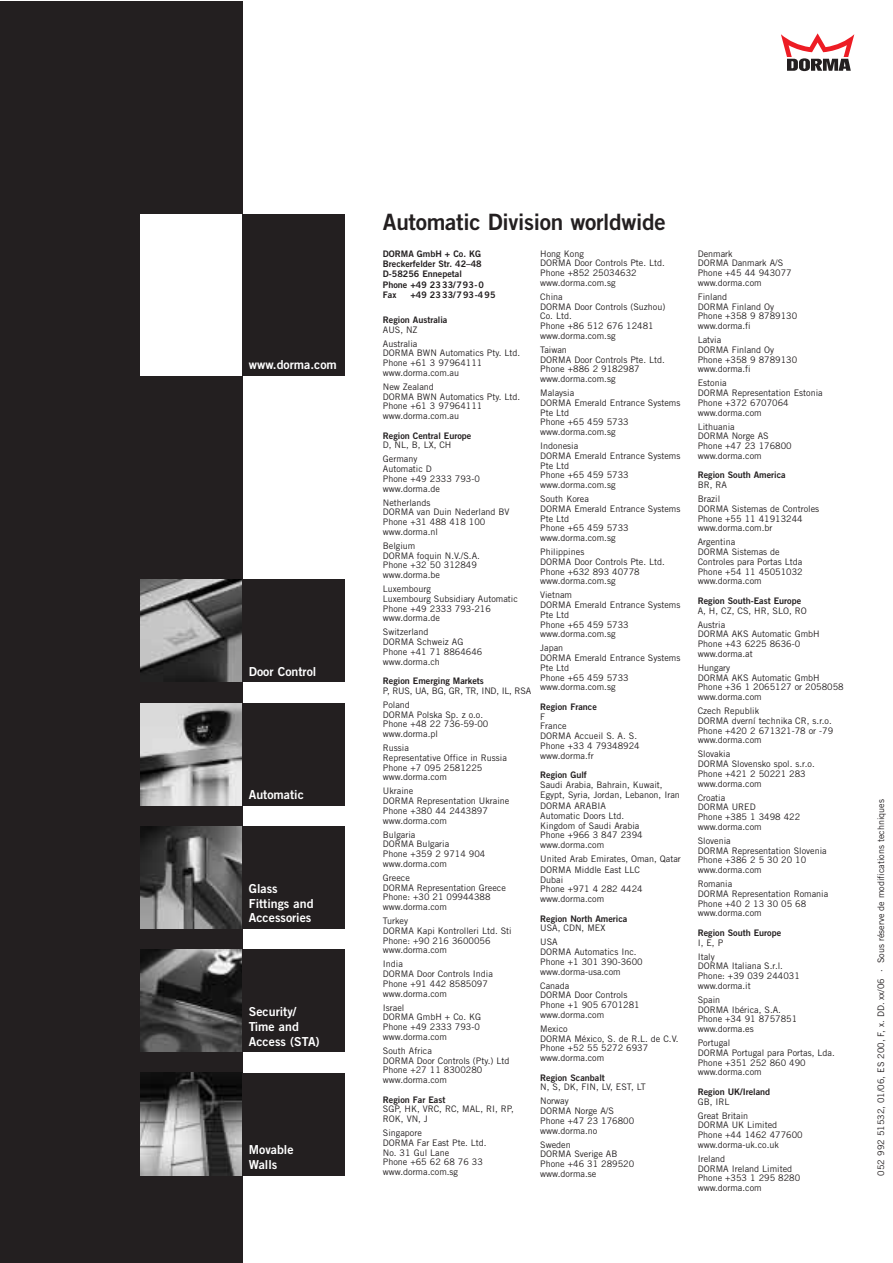
<style>
.page{position:relative;width:893px;height:1263px;background:#fff}
.page>*{position:absolute;margin:0;border:0;box-sizing:border-box;transform-origin:0 0}
.t1{font:22.5px "Trade Gothic Bold Two";letter-spacing:-.01em;color:#231f20}
.t2{font:12.3px/14.9px "Trade Gothic Bold Two";color:#fff}
.t3{font:9px/9.8px "Trade Gothic";color:#231f20}
.t4{font:9px/10.4px "Trade Gothic Bold Two";color:#231f20}
.t5{font:9px/14px "Trade Gothic";letter-spacing:-.025em;color:#231f20}
</style>
<div class="page">
<svg style="left:781px;top:33px;width:73px;height:38px"></svg>
<div style="left:0;top:2px;width:242px;height:1261px;background:#231f20"></div>
<img style="left:140px;top:580px;width:102px;height:102px">
<div style="left:140px;top:214px;width:102px;height:162px;background:#fff"></div>
<img style="left:140px;top:703px;width:102px;height:102px">
<img style="left:140px;top:826px;width:102px;height:102px">
<img style="left:140px;top:950px;width:102px;height:102px">
<img style="left:140px;top:1073px;width:102px;height:102px">
<div style="left:242px;top:214px;width:102px;height:162px;background:#231f20"></div>
<div style="left:242px;top:580px;width:102px;height:102px;background:#231f20"></div>
<div style="left:242px;top:703px;width:102px;height:102px;background:#231f20"></div>
<div style="left:242px;top:826px;width:102px;height:102px;background:#231f20"></div>
<div style="left:242px;top:950px;width:102px;height:102px;background:#231f20"></div>
<div style="left:242px;top:1073px;width:102px;height:102px;background:#231f20"></div>
<h2 class="t2" style="left:249px;top:359px;width:89px">www.dorma.com</h2>
<h2 class="t2" style="left:249px;top:665px;width:69px">Door Control</h2>
<h2 class="t2" style="left:249px;top:788px;width:56px">Automatic</h2>
<h2 class="t2" style="left:249px;top:882px;width:66px">Glass<br>Fittings and<br>Accessories</h2>
<h2 class="t2" style="left:249px;top:1005px;width:72px">Security/<br>Time and<br>Access (STA)</h2>
<h2 class="t2" style="left:249px;top:1144px;width:46px">Movable<br>Walls</h2>
<h1 class="t1" style="left:383px;top:214px;width:284px">Automatic Division worldwide</h1>
<p class="t4" style="left:383px;top:249px;width:103px">DORMA GmbH + Co. KG<br>Breckerfelder Str. 42–48<br>D-58256 Ennepetal<br>Phone +49 2333/793-0<br>Fax</p>
<p class="t4" style="left:410px;top:291px;width:86px">+49 2333/793-495</p>
<p class="t4" style="left:383px;top:315px;width:66px">Region Australia</p>
<p class="t3" style="left:383px;top:323px;width:36px;line-height:14px">AUS, NZ<br>Australia</p>
<p class="t3" style="left:383px;top:349px;width:139px">DORMA BWN Automatics Pty. Ltd.<br>Phone +61 3 97964111 www.dorma.com.au</p>
<p class="t3" style="left:383px;top:383px;width:139px">New Zealand<br>DORMA BWN Automatics Pty. Ltd.<br>Phone +61 3 97964111 www.dorma.com.au</p>
<p class="t4" style="left:383px;top:431px;width:90px">Region Central Europe</p>
<p class="t3" style="left:383px;top:439px;width:70px;line-height:14px">D, NL, B, LX, CH<br>Germany</p>
<p class="t3" style="left:383px;top:465px;width:98px">Automatic D<br>Phone +49 2333 793-0 www.dorma.de</p>
<p class="t3" style="left:383px;top:498px;width:128px">Netherlands<br>DORMA van Duin Nederland BV<br>Phone +31 488 418 100 www.dorma.nl</p>
<p class="t3" style="left:383px;top:542px;width:99px">Belgium<br>DORMA foquin N.V./S.A.<br>Phone +32 50 312849 www.dorma.be</p>
<p class="t3" style="left:383px;top:585px;width:137px">Luxembourg<br>Luxembourg Subsidiary Automatic<br>Phone +49 2333 793-216 www.dorma.de</p>
<p class="t3" style="left:383px;top:628px;width:101px">Switzerland<br>DORMA Schweiz AG<br>Phone +41 71 8864646 www.dorma.ch</p>
<p class="t4" style="left:383px;top:677px;width:103px">Region Emerging Markets</p>
<p class="t5" style="left:383px;top:685px;width:150px">P, RUS, UA, BG, GR, TR, IND, IL, RSA<br>Poland</p>
<p class="t3" style="left:383px;top:710px;width:107px">DORMA Polska Sp. z o.o.<br>Phone +48 22 736-59-00 www.dorma.pl</p>
<p class="t3" style="left:383px;top:744px;width:126px">Russia<br>Representative Office in Russia<br>Phone +7 095 2581225 www.dorma.com</p>
<p class="t3" style="left:383px;top:787px;width:128px">Ukraine<br>DORMA Representation Ukraine<br>Phone +380 44 2443897 www.dorma.com</p>
<p class="t3" style="left:383px;top:830px;width:104px">Bulgaria<br>DORMA Bulgaria<br>Phone +359 2 9714 904 www.dorma.com</p>
<p class="t3" style="left:383px;top:874px;width:125px">Greece<br>DORMA Representation Greece<br>Phone: +30 21 09944388 www.dorma.com</p>
<p class="t3" style="left:383px;top:917px;width:130px">Turkey<br>DORMA Kapi Kontrolleri Ltd. Sti<br>Phone: +90 216 3600056 www.dorma.com</p>
<p class="t3" style="left:383px;top:960px;width:112px">India<br>DORMA Door Controls India<br>Phone +91 442 8585097 www.dorma.com</p>
<p class="t3" style="left:383px;top:1003px;width:100px">Israel<br>DORMA GmbH + Co. KG<br>Phone +49 2333 793-0 www.dorma.com</p>
<p class="t3" style="left:383px;top:1047px;width:128px">South Africa<br>DORMA Door Controls (Pty.) Ltd<br>Phone +27 11 8300280 www.dorma.com</p>
<p class="t4" style="left:383px;top:1095px;width:64px">Region Far East</p>
<p class="t3" style="left:383px;top:1105px;width:132px">SGP, HK, VRC, RC, MAL, RI, RP,<br>ROK, VN, J</p>
<p class="t3" style="left:383px;top:1129px;width:105px">Singapore<br>DORMA Far East Pte. Ltd.<br>No. 31 Gul Lane<br>Phone +65 62 68 76 33 www.dorma.com.sg</p>
<p class="t3" style="left:540px;top:249px;width:126px">Hong Kong<br>DORMA Door Controls Pte. Ltd.<br>Phone +852 25034632 www.dorma.com.sg</p>
<p class="t3" style="left:540px;top:293px;width:127px">China<br>DORMA Door Controls (Suzhou)<br>Co. Ltd.<br>Phone +86 512 676 12481 www.dorma.com.sg</p>
<p class="t3" style="left:540px;top:346px;width:126px">Taiwan<br>DORMA Door Controls Pte. Ltd.<br>Phone +886 2 9182987 www.dorma.com.sg</p>
<p class="t3" style="left:540px;top:389px;width:142px">Malaysia<br>DORMA Emerald Entrance Systems<br>Pte Ltd<br>Phone +65 459 5733 www.dorma.com.sg</p>
<p class="t3" style="left:540px;top:442px;width:142px">Indonesia<br>DORMA Emerald Entrance Systems<br>Pte Ltd<br>Phone +65 459 5733 www.dorma.com.sg</p>
<p class="t3" style="left:540px;top:495px;width:142px">South Korea<br>DORMA Emerald Entrance Systems<br>Pte Ltd<br>Phone +65 459 5733 www.dorma.com.sg</p>
<p class="t3" style="left:540px;top:548px;width:126px">Philippines<br>DORMA Door Controls Pte. Ltd.<br>Phone +632 893 40778 www.dorma.com.sg</p>
<p class="t3" style="left:540px;top:591px;width:142px">Vietnam<br>DORMA Emerald Entrance Systems<br>Pte Ltd<br>Phone +65 459 5733 www.dorma.com.sg</p>
<p class="t3" style="left:540px;top:644px;width:142px">Japan<br>DORMA Emerald Entrance Systems<br>Pte Ltd<br>Phone +65 459 5733 www.dorma.com.sg</p>
<p class="t4" style="left:540px;top:702px;width:58px">Region France</p>
<p class="t3" style="left:540px;top:712px;width:101px">F<br>France<br>DORMA Accueil S. A. S.<br>Phone +33 4 79348924 www.dorma.fr</p>
<p class="t4" style="left:540px;top:771px;width:48px">Region Gulf</p>
<p class="t3" style="left:540px;top:781px;width:141px">Saudi Arabia, Bahrain, Kuwait,<br>Egypt, Syria, Jordan, Lebanon, Iran</p>
<p class="t3" style="left:540px;top:802px;width:104px">DORMA ARABIA<br>Automatic Doors Ltd.<br>Kingdom of Saudi Arabia<br>Phone +966 3 847 2394 www.dorma.com</p>
<p class="t3" style="left:540px;top:855px;width:142px">United Arab Emirates, Oman, Qatar<br>DORMA Middle East LLC<br>Dubai<br>Phone +971 4 282 4424 www.dorma.com</p>
<p class="t4" style="left:540px;top:914px;width:89px">Region North America</p>
<p class="t3" style="left:540px;top:922px;width:67px;line-height:14px">USA, CDN, MEX<br>USA</p>
<p class="t3" style="left:540px;top:948px;width:104px">DORMA Automatics Inc.<br>Phone +1 301 390-3600 www.dorma-usa.com</p>
<p class="t3" style="left:540px;top:981px;width:101px">Canada<br>DORMA Door Controls<br>Phone +1 905 6701281 www.dorma.com</p>
<p class="t3" style="left:540px;top:1025px;width:140px">Mexico<br>DORMA México, S. de R.L. de C.V.<br>Phone +52 55 5272 6937 www.dorma.com</p>
<p class="t4" style="left:540px;top:1073px;width:66px">Region Scanbalt</p>
<p class="t3" style="left:540px;top:1081px;width:107px;line-height:14px">N, S, DK, FIN, LV, EST, LT<br>Norway</p>
<p class="t3" style="left:540px;top:1107px;width:95px">DORMA Norge A/S<br>Phone +47 23 176800 www.dorma.no</p>
<p class="t3" style="left:540px;top:1140px;width:95px">Sweden<br>DORMA Sverige AB<br>Phone +46 31 289520 www.dorma.se</p>
<p class="t3" style="left:697px;top:249px;width:95px">Denmark<br>DORMA Danmark A/S<br>Phone +45 44 943077 www.dorma.com</p>
<p class="t3" style="left:697px;top:293px;width:101px">Finland<br>DORMA Finland Oy<br>Phone +358 9 8789130 www.dorma.fi</p>
<p class="t3" style="left:697px;top:336px;width:101px">Latvia<br>DORMA Finland Oy<br>Phone +358 9 8789130 www.dorma.fi</p>
<p class="t3" style="left:697px;top:379px;width:127px">Estonia<br>DORMA Representation Estonia<br>Phone +372 6707064 www.dorma.com</p>
<p class="t3" style="left:697px;top:422px;width:95px">Lithuania<br>DORMA Norge AS<br>Phone +47 23 176800 www.dorma.com</p>
<p class="t4" style="left:697px;top:471px;width:90px">Region South America</p>
<p class="t3" style="left:697px;top:479px;width:31px;line-height:14px">BR, RA<br>Brazil</p>
<p class="t3" style="left:697px;top:505px;width:123px">DORMA Sistemas de Controles<br>Phone +55 11 41913244 www.dorma.com.br</p>
<p class="t3" style="left:697px;top:538px;width:106px">Argentina<br>DORMA Sistemas de<br>Controles para Portas Ltda<br>Phone +54 11 45051032 www.dorma.com</p>
<p class="t4" style="left:697px;top:596px;width:105px">Region South-East Europe</p>
<p class="t3" style="left:697px;top:604px;width:111px;line-height:14px">A, H, CZ, CS, HR, SLO, RO<br>Austria</p>
<p class="t3" style="left:697px;top:630px;width:124px">DORMA AKS Automatic GmbH<br>Phone +43 6225 8636-0 www.dorma.at</p>
<p class="t3" style="left:697px;top:664px;width:147px">Hungary<br>DORMA AKS Automatic GmbH<br>Phone +36 1 2065127 or 2058058 www.dorma.com</p>
<p class="t3" style="left:697px;top:707px;width:137px">Czech Republik<br>DORMA dverní technika CR, s.r.o.<br>Phone +420 2 671321-78 or -79 www.dorma.com</p>
<p class="t3" style="left:697px;top:750px;width:119px">Slovakia<br>DORMA Slovensko spol. s.r.o.<br>Phone +421 2 50221 283 www.dorma.com</p>
<p class="t3" style="left:697px;top:793px;width:104px">Croatia<br>DORMA URED<br>Phone +385 1 3498 422 www.dorma.com</p>
<p class="t3" style="left:697px;top:837px;width:131px">Slovenia<br>DORMA Representation Slovenia<br>Phone +386 2 5 30 20 10 www.dorma.com</p>
<p class="t3" style="left:697px;top:880px;width:132px">Romania<br>DORMA Representation Romania<br>Phone +40 2 13 30 05 68 www.dorma.com</p>
<p class="t4" style="left:697px;top:928px;width:85px">Region South Europe</p>
<p class="t3" style="left:697px;top:936px;width:27px;line-height:14px">I, E, P<br>Italy</p>
<p class="t3" style="left:697px;top:962px;width:104px">DORMA Italiana S.r.l.<br>Phone: +39 039 244031 www.dorma.it</p>
<p class="t3" style="left:697px;top:996px;width:101px">Spain<br>DORMA Ibérica, S.A.<br>Phone +34 91 8757851 www.dorma.es</p>
<p class="t3" style="left:697px;top:1039px;width:139px">Portugal<br>DORMA Portugal para Portas, Lda.<br>Phone +351 252 860 490 www.dorma.com</p>
<p class="t4" style="left:697px;top:1087px;width:74px">Region UK/Ireland</p>
<p class="t3" style="left:697px;top:1095px;width:52px;line-height:14px">GB, IRL<br>Great Britain</p>
<p class="t3" style="left:697px;top:1121px;width:106px">DORMA UK Limited<br>Phone +44 1462 477600 www.dorma-uk.co.uk</p>
<p class="t3" style="left:697px;top:1155px;width:104px">Ireland<br>DORMA Ireland Limited<br>Phone +353 1 295 8280 www.dorma.com</p>
<p class="t3" style="left:877px;top:1176px;width:378px;rotate:-90deg">052 992 51532, 01/06, ES 200, F, x. DD. xx/06 · Sous réserve de modifications techniques</p>
</div>
